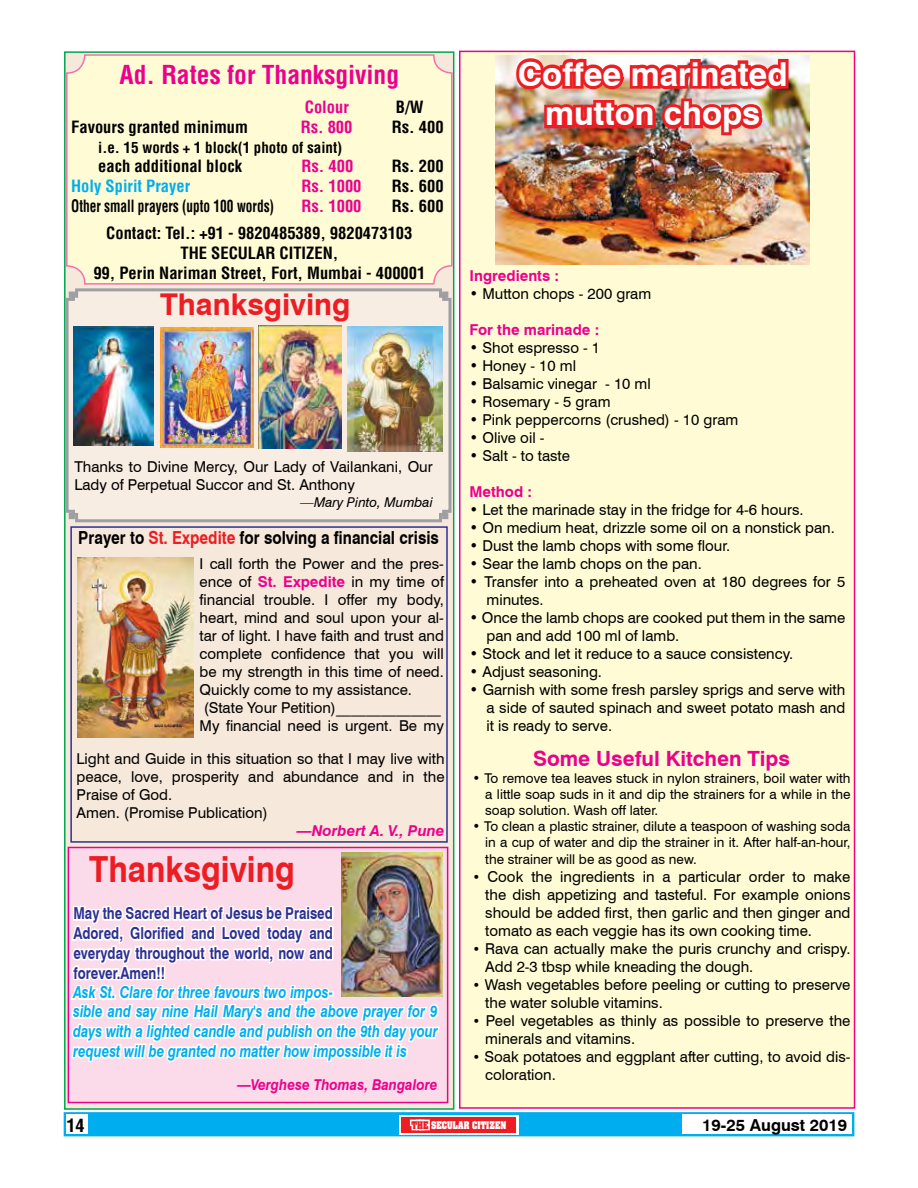
<style>
.page{position:relative;width:918px;height:1188px;background:#fff}
.page>*{position:absolute;margin:0;border:0;box-sizing:border-box;transform-origin:0 0}
.t1{font:700 36px "Swiss 721 BT";color:#ed1d24;scale:.9 1}
.t2{font:700 33px/39.6px "Swiss 721 BT";color:#fff;text-align:center}
.t3{font:700 30px "Swiss 721 BT";color:#ed1d24}
.t4{font:25.5px "Switzerland Condensed";color:#ec008c}
.t5{font:700 21px "Swiss 721 BT";color:#ec008c}
.t6{font:700 18px "Swiss 721 BT";color:#000;scale:.85 1}
.t7{font:18px "Switzerland Condensed";color:#000}
.t8{font:italic 700 16.5px/19.8px "Swiss 721 BT";color:#00aeef;text-align:justify;scale:.8 1}
.t9{font:16.5px/27px "Switzerland Condensed";color:#000}
.t10{font:700 16.5px/19.8px "Swiss 721 BT";color:#2e3092;text-align:justify;scale:.8 1}
.t11{font:16.5px "Switzerland Condensed";color:#ec008c}
.t12{font:16.5px "Switzerland Condensed";color:#000;scale:.81 1}
.t13{font:16.5px "Switzerland Condensed";color:#00aeef}
.t14{font:700 16.5px "Swiss 721 BT";color:#000}
.t15{font:15px/18px "Swiss 721 BT";color:#000}
.t16{font:700 15px "Swiss 721 BT";color:#ec008c}
.t17{font:15px "Switzerland Condensed";color:#000}
.t18{font:italic 700 15px "Swiss 721 BT";color:#ec008c;scale:.9 1}
.t19{font:italic 700 15px "Swiss 721 BT";color:#ec008c}
.t20{font:13.5px/16.2px "Swiss 721 BT";color:#000;text-align:justify}
.t21{font:italic 13.5px "Swiss 721 BT";color:#000}
.t22{font:700 9px "Aardvark";color:#fff;scale:.85 1}
.s1{color:#ed1d24}
.s2{font-weight:700;color:#ec008c}
.s3{font-size:13.5px}
</style>
<div class="page">
<div style="left:64px;top:1112px;width:790px;height:24px;background:#00aeef;border:2px solid #00aeef"></div>
<div style="left:66px;top:1114px;width:21px;height:20px;background:#fff"></div>
<div style="left:399px;top:1115px;width:119px;height:20px;background:#fff"></div>
<div style="left:682px;top:1114px;width:170px;height:20px;background:#fff"></div>
<div style="left:401px;top:1117px;width:115px;height:16px;background:#ed1d24"></div>
<svg style="left:410px;top:1119px;width:20px;height:12px"></svg>
<div style="left:64px;top:51px;width:390px;height:1059px;background:#f6e8da;border:2px solid #00a651"></div>
<div style="left:459px;top:51px;width:396px;height:1058px;background:#fffcd5;border:2px solid #ec008c"></div>
<div style="left:67px;top:55px;width:385px;height:229px;background:#fffcd5;border-radius:18px"></div>
<div style="left:66px;top:54px;width:387px;height:231px;border:2px solid #f173ac;border-radius:18px"></div>
<img style="left:77px;top:558px;width:117px;height:180px">
<div style="left:70px;top:526px;width:378px;height:317px;border:2px solid #2e3092"></div>
<svg style="left:64px;top:287px;width:389px;height:237px"></svg>
<img style="left:74px;top:327px;width:80px;height:119px">
<img style="left:161px;top:328px;width:92px;height:120px">
<img style="left:347px;top:327px;width:95px;height:124px">
<img style="left:259px;top:326px;width:82px;height:123px">
<div style="left:68px;top:847px;width:380px;height:256px;background:#fbdbe9;border:2px solid #ec008c"></div>
<img style="left:341px;top:853px;width:101px;height:144px">
<svg style="left:68px;top:880px;width:373px;height:218px"></svg>
<img style="left:496px;top:56px;width:314px;height:209px">
<img style="left:512px;top:55px;width:280px;height:83px">
<h3 class="t4" style="left:120px;top:59px;width:281px">Ad. Rates for Thanksgiving</h3>
<p class="t11" style="left:305px;top:97px;width:45px">Colour</p>
<p class="t9" style="left:396px;top:93px;width:29px">B/W</p>
<p class="t9" style="left:71px;top:113px;width:178px">Favours granted minimum</p>
<p class="t11" style="left:301px;top:117px;width:53px">Rs. 800</p>
<p class="t9" style="left:392px;top:113px;width:53px">Rs. 400</p>
<p class="t17" style="left:98px;top:138px;width:245px">i.e. 15 words + 1 block(1 photo of saint)</p>
<p class="t9" style="left:98px;top:153px;width:145px">each additional block</p>
<p class="t11" style="left:302px;top:156px;width:53px">Rs. 400</p>
<p class="t9" style="left:392px;top:153px;width:53px">Rs. 200</p>
<p class="t13" style="left:71px;top:176px;width:121px">Holy Spirit Prayer</p>
<p class="t11" style="left:302px;top:176px;width:61px">Rs. 1000</p>
<p class="t9" style="left:392px;top:173px;width:53px">Rs. 600</p>
<p class="t12" style="left:71px;top:196px;width:252px">Other small prayers (upto 100 words)</p>
<p class="t11" style="left:302px;top:196px;width:61px">Rs. 1000</p>
<p class="t9" style="left:106px;top:192px;width:339px;text-indent:286px">Rs. 600<br>Contact: Tel.: +91 - 9820485389, 9820473103</p>
<p class="t9" style="left:181px;top:239px;width:50px">The Secular</p>
<p class="t9" style="left:93px;top:243px;width:334px;line-height:19.8px;text-indent:186px">Citizen,<br>99, Perin Nariman Street, Fort, Mumbai - 400001</p>
<h3 class="t3" style="left:160px;top:286px;width:192px">Thanksgiving</h3>
<p class="t15" style="left:74px;top:458px;width:360px">Thanks to Divine Mercy, Our Lady of Vailankani, Our<br>Lady of Perpetual Succor and St. Anthony</p>
<p class="t21" style="left:301px;top:494px;width:134px">—Mary Pinto, Mumbai</p>
<p class="t6" style="left:78px;top:527px;width:426px">Prayer to <span class="s1">St. Expedite</span> for solving a financial crisis</p>
<p class="t15" style="left:200px;top:555px;width:246px">I call forth the Power and the pres&shy;ence of <span class="s2">St. Expedite</span> in my time of financial trouble. I offer my body, heart, mind and soul upon your al&shy;tar of light. I have faith and trust and complete confidence that you will be my strength in this time of need.<br>Quickly come to my assistance. (State Your Petition)______________ My financial need is urgent. Be my</p>
<p class="t15" style="left:77px;top:750px;width:370px">Light and Guide in this situation so that I may live with peace, love, prosperity and abundance and in the Praise of God.<br>Amen. (Promise Publication)</p>
<p class="t19" style="left:297px;top:822px;width:149px">—Norbert A. V., Pune</p>
<h1 class="t1" style="left:89px;top:848px;width:230px">Thanksgiving</h1>
<p class="t10" style="left:73px;top:903px;width:326px">May the Sacred Heart of Jesus be Praised Adored, Glorified and Loved today and everyday throughout the world, now and forever.Amen!!</p>
<p class="t8" style="left:73px;top:983px;width:326px">Ask St. Clare for three favours two impos-</p>
<p class="t8" style="left:73px;top:1001px;width:457px">sible and say nine Hail Mary's and the above prayer for 9 days with a lighted candle and publish on the 9th day your request will be granted no matter how impossible it is</p>
<p class="t18" style="left:238px;top:1075px;width:224px">—Verghese Thomas, Bangalore</p>
<h2 class="t2" style="left:518px;top:54px;width:271px">Coffee marinated mutton chops</h2>
<p class="t16" style="left:470px;top:267px;width:91px">Ingredients :</p>
<p class="t15" style="left:470px;top:285px;width:183px">• Mutton chops - 200 gram</p>
<p class="t16" style="left:470px;top:321px;width:131px">For the marinade :</p>
<p class="t15" style="left:470px;top:339px;width:132px">• Shot espresso - 1</p>
<p class="t15" style="left:470px;top:357px;width:108px">• Honey - 10 ml</p>
<p class="t15" style="left:470px;top:375px;width:183px">• Balsamic vinegar - 10 ml</p>
<p class="t15" style="left:470px;top:393px;width:143px">• Rosemary - 5 gram</p>
<p class="t15" style="left:470px;top:411px;width:270px">• Pink peppercorns (crushed) - 10 gram</p>
<p class="t15" style="left:470px;top:429px;width:77px">• Olive oil -</p>
<p class="t15" style="left:470px;top:447px;width:102px">• Salt - to taste</p>
<p class="t16" style="left:470px;top:483px;width:64px">Method :</p>
<p class="t15" style="left:470px;top:501px;width:336px">• Let the marinade stay in the fridge for 4-6 hours.</p>
<p class="t15" style="left:470px;top:519px;width:367px">• On medium heat, drizzle some oil on a nonstick pan.</p>
<p class="t15" style="left:470px;top:537px;width:262px">• Dust the lamb chops with some flour.</p>
<p class="t15" style="left:470px;top:555px;width:234px">• Sear the lamb chops on the pan.</p>
<p class="t15" style="left:487px;top:573px;width:360px;text-indent:-17px">• Transfer into a preheated oven at 180 degrees for 5 minutes.</p>
<p class="t15" style="left:487px;top:609px;width:360px;text-indent:-17px">• Once the lamb chops are cooked put them in the same pan and add 100 ml of lamb.</p>
<p class="t15" style="left:470px;top:645px;width:325px">• Stock and let it reduce to a sauce consistency.</p>
<p class="t15" style="left:470px;top:663px;width:134px">• Adjust seasoning.</p>
<p class="t15" style="left:487px;top:681px;width:360px;text-align:justify;text-indent:-17px">• Garnish with some fresh parsley sprigs and serve with a side of sauted spinach and sweet potato mash and it is ready to serve.</p>
<h3 class="t5" style="left:533px;top:746px;width:258px">Some Useful Kitchen Tips</h3>
<p class="t20" style="left:485px;top:770px;width:367px;text-indent:-13px">• To remove tea leaves stuck in nylon strainers, boil water with a little soap suds in it and dip the strainers for a while in the soap solution. Wash off later.</p>
<p class="t20" style="left:485px;top:818px;width:367px;text-indent:-13px">• To clean a plastic strainer, dilute a teaspoon of washing soda in a cup of water and dip the strainer in it. After half-an-hour, the strainer will be as good as new.</p>
<p class="t15" style="left:485px;top:867px;width:367px;text-align:justify;text-indent:-13px"><span class="s3">•</span> Cook the ingredients in a particular order to make the dish appetizing and tasteful. For example onions should be added first, then garlic and then ginger and tomato as each veggie has its own cooking time.</p>
<p class="t15" style="left:485px;top:939px;width:367px;text-indent:-13px"><span class="s3">•</span> Rava can actually make the puris crunchy and crispy.<br>Add 2-3 tbsp while kneading the dough.</p>
<p class="t15" style="left:485px;top:975px;width:367px;text-indent:-13px"><span class="s3">•</span> Wash vegetables before peeling or cutting to preserve the water soluble vitamins.</p>
<p class="t15" style="left:485px;top:1011px;width:367px;text-indent:-13px"><span class="s3">•</span> Peel vegetables as thinly as possible to preserve the minerals and vitamins.</p>
<p class="t15" style="left:485px;top:1047px;width:367px;text-indent:-13px"><span class="s3">•</span> Soak potatoes and eggplant after cutting, to avoid dis&shy;coloration.</p>
<p class="t7" style="left:67px;top:1114px;width:19px">14</p>
<p class="t22" style="left:411px;top:1118px;width:113px"><span class="s1">THE</span> SECULAR CITIZEN</p>
<p class="t14" style="left:702px;top:1115px;width:147px">19-25 August 2019</p>
</div>
